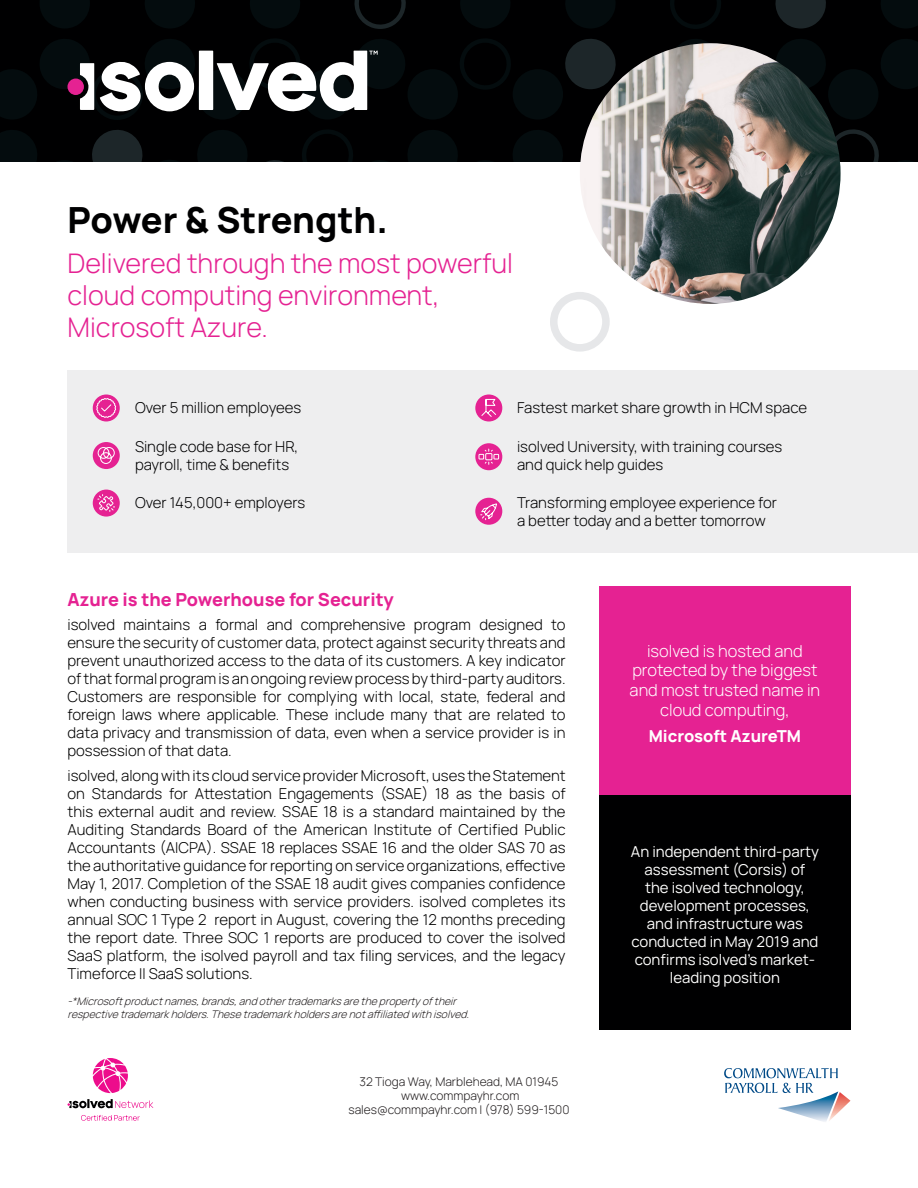
<style>
.page{position:relative;width:918px;height:1188px;background:#fff}
.page>*{position:absolute;margin:0;border:0;box-sizing:border-box;transform-origin:0 0}
.t1{font:800 36px "Manrope";color:#000001}
.t2{font:300 27px/32.4px "Manrope";color:#e52292}
.t3{font:800 18px "Manrope";color:#e52292}
.t4{font:300 16.5px/19.8px "Manrope";color:#fff;text-align:center}
.t5{font:800 16.5px "Manrope";color:#fff}
.t6{font:300 15px/18px "Manrope";color:#000001}
.t7{font:15px/18px "Manrope";color:#fff;text-align:center}
.t8{font:300 12px/14.4px "Manrope";color:#231f20;text-align:center}
.t9{font:italic 300 10.5px/12.6px "Manrope";color:#231f20}
</style>
<div class="page">
<div style="left:0;top:0;width:918px;height:162px;background:#000001"></div>
<svg style="left:40px;top:0;width:50px;height:28px"></svg>
<svg style="left:145px;top:0;width:50px;height:28px"></svg>
<svg style="left:250px;top:0;width:50px;height:28px"></svg>
<div style="left:408px;top:69px;width:50px;height:51px;background:#040c0e;border-radius:50%"></div>
<svg style="left:460px;top:39px;width:51px;height:50px"></svg>
<svg style="left:460px;top:0;width:50px;height:28px"></svg>
<div style="left:513px;top:69px;width:50px;height:51px;background:#040c0e;border-radius:50%"></div>
<svg style="left:566px;top:0;width:49px;height:28px"></svg>
<svg style="left:670px;top:0;width:51px;height:29px"></svg>
<svg style="left:669px;top:39px;width:157px;height:48px"></svg>
<svg style="left:775px;top:0;width:51px;height:29px"></svg>
<div style="left:828px;top:69px;width:50px;height:51px;background:#040c0e;border-radius:50%"></div>
<svg style="left:881px;top:39px;width:37px;height:50px"></svg>
<svg style="left:881px;top:0;width:37px;height:28px"></svg>
<svg style="left:565px;top:39px;width:52px;height:50px"></svg>
<svg style="left:354px;top:0;width:52px;height:29px"></svg>
<svg style="left:0;top:129px;width:913px;height:33px"></svg>
<svg style="left:0;top:39px;width:405px;height:81px"></svg>
<img style="left:580px;top:43px;width:261px;height:261px;border-radius:130px">
<div style="left:550px;top:292px;width:60px;height:60px;border:8px solid #e6e7e9;border-radius:50%"></div>
<div style="left:68px;top:370px;width:850px;height:183px;background:#eeeeef"></div>
<svg style="left:93px;top:394px;width:27px;height:28px"></svg>
<svg style="left:96px;top:397px;width:21px;height:22px"></svg>
<div style="left:93px;top:442px;width:27px;height:27px;background:#e52292;border-radius:50%"></div>
<svg style="left:97px;top:447px;width:18px;height:17px"></svg>
<div style="left:93px;top:490px;width:27px;height:27px;background:#e52292;border-radius:50%"></div>
<svg style="left:97px;top:494px;width:18px;height:18px"></svg>
<svg style="left:475px;top:394px;width:27px;height:28px"></svg>
<svg style="left:481px;top:399px;width:16px;height:19px"></svg>
<svg style="left:475px;top:443px;width:27px;height:27px"></svg>
<svg style="left:478px;top:448px;width:21px;height:17px"></svg>
<div style="left:475px;top:498px;width:27px;height:27px;background:#e52292;border-radius:50%"></div>
<svg style="left:480px;top:503px;width:17px;height:17px"></svg>
<div style="left:599px;top:795px;width:251px;height:235px;background:#000001"></div>
<div style="left:599px;top:586px;width:251px;height:209px;background:#e52292"></div>
<svg style="left:93px;top:1058px;width:35px;height:35px"></svg>
<svg style="left:68px;top:1099px;width:85px;height:9px"></svg>
<svg style="left:81px;top:1115px;width:59px;height:6px"></svg>
<svg style="left:724px;top:1068px;width:126px;height:54px"></svg>
<h1 class="t1" style="left:68px;top:195px;width:322px">Power &amp; Strength.</h1>
<h2 class="t2" style="left:68px;top:245px;width:447px">Delivered through the most powerful cloud computing environment,<br>Microsoft Azure.</h2>
<p class="t6" style="left:135px;top:398px;width:168px">Over 5 million employees</p>
<p class="t6" style="left:135px;top:437px;width:165px">Single code base for HR, payroll, time &amp; benefits</p>
<p class="t6" style="left:135px;top:493px;width:172px">Over 145,000+ employers</p>
<p class="t6" style="left:517px;top:398px;width:292px">Fastest market share growth in HCM space</p>
<p class="t6" style="left:517px;top:437px;width:267px">isolved University, with training courses and quick help guides</p>
<p class="t6" style="left:517px;top:493px;width:261px">Transforming employee experience for a better today and a better tomorrow</p>
<h3 class="t3" style="left:68px;top:586px;width:328px">Azure is the Powerhouse for Security</h3>
<p class="t6" style="left:68px;top:615px;width:500px;text-align:justify">isolved maintains a formal and comprehensive program designed to ensure the security of customer data, protect against security threats and prevent unauthorized access to the data of its customers. A key indicator of that formal program is an ongoing review process by third-party auditors.<br>Customers are responsible for complying with local, state, federal and foreign laws where applicable. These include many that are related to data privacy and transmission of data, even when a service provider is in possession of that data.</p>
<p class="t6" style="left:68px;top:766px;width:500px;text-align:justify">isolved, along with its cloud service provider Microsoft, uses the Statement on Standards for Attestation Engagements (SSAE) 18 as the basis of this external audit and review. SSAE 18 is a standard maintained by the Auditing Standards Board of the American Institute of Certified Public Accountants (AICPA). SSAE 18 replaces SSAE 16 and the older SAS 70 as the authoritative guidance for reporting on service organizations, effective May 1, 2017. Completion of the SSAE 18 audit gives companies confidence when conducting business with service providers. isolved completes its annual SOC 1 Type 2 report in August, covering the 12 months preceding the report date. Three SOC 1 reports are produced to cover the isolved SaaS platform, the isolved payroll and tax filing services, and the legacy Timeforce II SaaS solutions.</p>
<p class="t9" style="left:68px;top:995px;width:407px">-*Microsoftproductnames,brands,andothertrademarksarethepropertyoftheir respectivetrademarkholders.Thesetrademarkholdersarenotaffiliatedwithisolved.</p>
<p class="t8" style="left:348px;top:1073px;width:223px">32 Tioga Way, Marblehead, MA 01945 www.commpayhr.com sales@commpayhr.com | (978) 599-1500</p>
<p class="t4" style="left:630px;top:640px;width:192px">isolved is hosted and protected by the biggest and most trusted name in cloud computing,</p>
<p class="t5" style="left:649px;top:725px;width:154px">Microsoft AzureTM</p>
<p class="t7" style="left:631px;top:842px;width:190px">An independent third-party assessment (Corsis) of the isolved technology, development processes, and infrastructure was conducted in May 2019 and confirms isolved’s market&shy;leading position</p>
</div>
